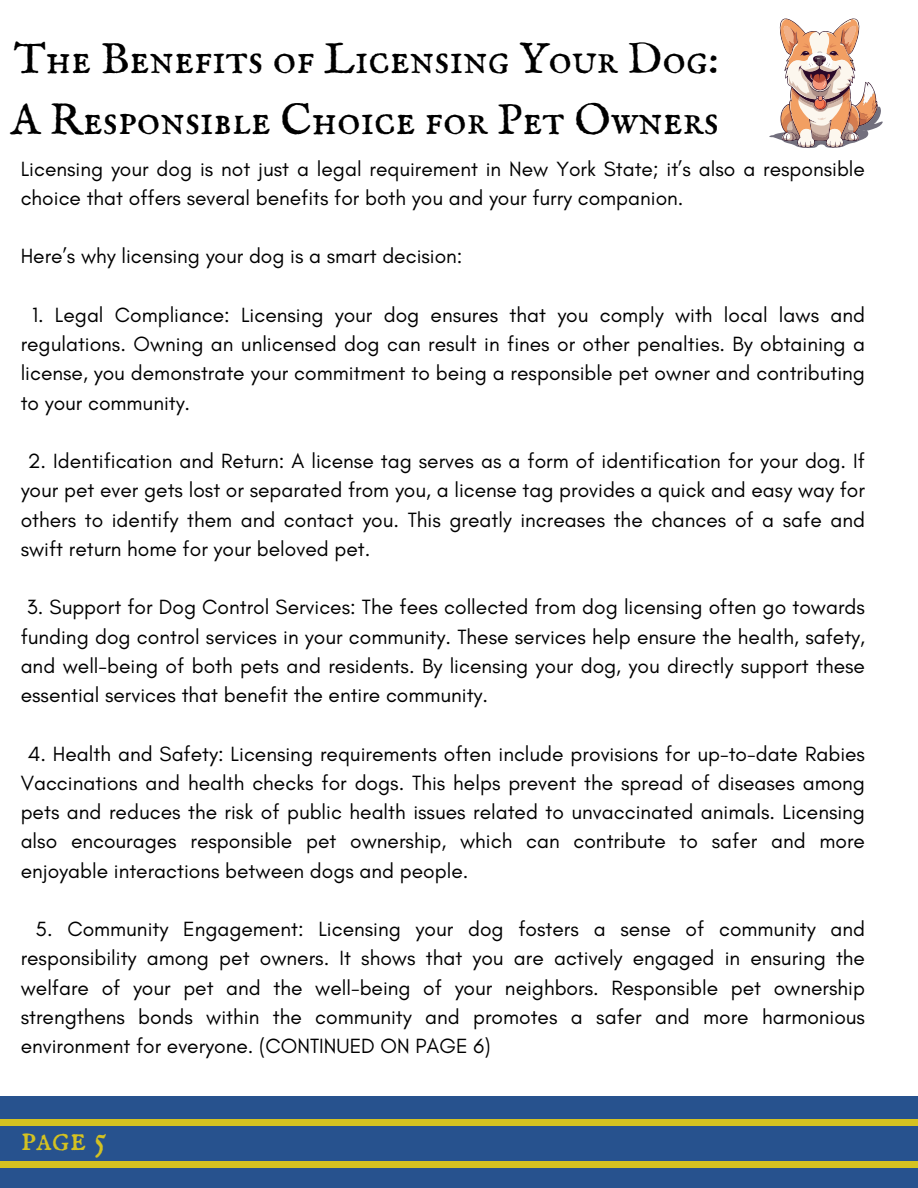
<style>
.page{position:relative;width:918px;height:1188px;background:#fff}
.page>*{position:absolute;margin:0;border:0;box-sizing:border-box;transform-origin:0 0}
.t1{font:43.8px/61.1px "IM FELL English SC";color:#000}
.t2{font:36px "IM FELL English SC";color:#d4c221}
.t3{font:21px/29.2px "Glacial Indifference";color:#000;text-align:justify}
</style>
<div class="page">
<div style="left:0;top:1096px;width:918px;height:92px;background:#27528e"></div>
<div style="left:0;top:1162px;width:918px;height:5px;background:#d4c221"></div>
<div style="left:0;top:1120px;width:918px;height:5px;background:#d4c221"></div>
<svg style="left:769px;top:18px;width:114px;height:130px"></svg>
<p class="t1" style="left:11px;top:31px;width:710px">The Benefits of Licensing Your Dog:<br>A Responsible Choice for Pet Owners</p>
<h1 class="t3" style="left:21px;top:154px;width:846px">Licensing your dog is not just a legal requirement in New York State; it’s also a responsible choice that offers several benefits for both you and your furry companion.</h1>
<p class="t3" style="left:21px;top:241px;width:443px">Here’s why licensing your dog is a smart decision:</p>
<p class="t3" style="left:21px;top:300px;width:846px;text-indent:11px">1. Legal Compliance: Licensing your dog ensures that you comply with local laws and regulations. Owning an unlicensed dog can result in fines or other penalties. By obtaining a license, you demonstrate your commitment to being a responsible pet owner and contributing to your community.</p>
<p class="t3" style="left:21px;top:446px;width:846px;text-indent:7px">2. Identification and Return: A license tag serves as a form of identification for your dog. If your pet ever gets lost or separated from you, a license tag provides a quick and easy way for others to identify them and contact you. This greatly increases the chances of a safe and swift return home for your beloved pet.</p>
<p class="t3" style="left:21px;top:592px;width:846px">3. Support for Dog Control Services: The fees collected from dog licensing often go towards funding dog control services in your community. These services help ensure the health, safety, and well-being of both pets and residents. By licensing your dog, you directly support these essential services that benefit the entire community.</p>
<p class="t3" style="left:21px;top:739px;width:846px;text-indent:7px">4. Health and Safety: Licensing requirements often include provisions for up-to-date Rabies Vaccinations and health checks for dogs. This helps prevent the spread of diseases among pets and reduces the risk of public health issues related to unvaccinated animals. Licensing also encourages responsible pet ownership, which can contribute to safer and more enjoyable interactions between dogs and people.</p>
<p class="t3" style="left:21px;top:914px;width:846px;text-indent:15px">5. Community Engagement: Licensing your dog fosters a sense of community and responsibility among pet owners. It shows that you are actively engaged in ensuring the welfare of your pet and the well-being of your neighbors. Responsible pet ownership strengthens bonds within the community and promotes a safer and more harmonious environment for everyone. (CONTINUED ON PAGE 6)</p>
<p class="t2" style="left:21px;top:1117px;width:88px">page 5</p>
</div>
